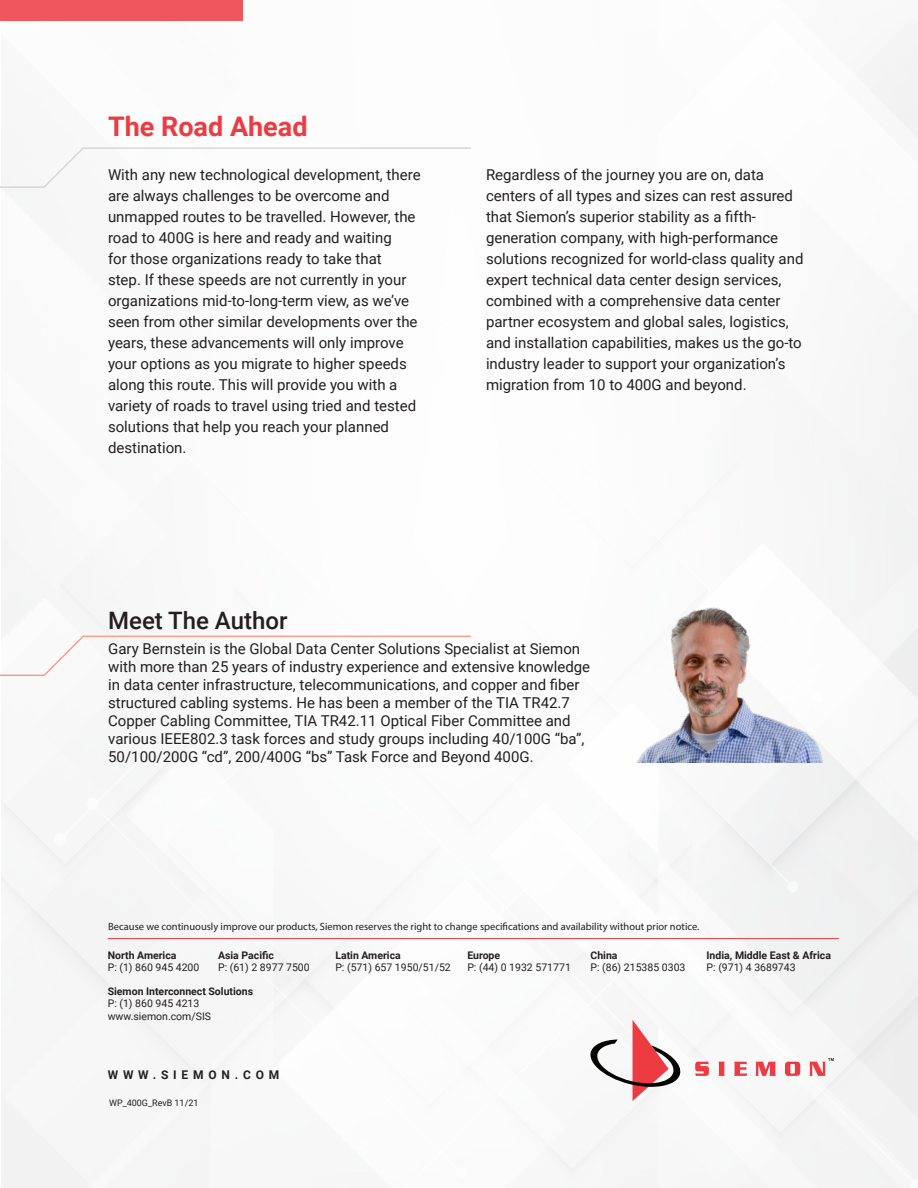
<style>
.page{position:relative;width:918px;height:1188px;background:#fff}
.page>*{position:absolute;margin:0;border:0;box-sizing:border-box;transform-origin:0 0}
.t1{font:700 27px "Roboto";color:#ee3a41}
.t2{font:500 24px "Roboto";color:#231f20}
.t3{font:15px/21px "Roboto";color:#231f20}
.t4{font:700 12px "Roboto";letter-spacing:.4em;color:#231f20}
.t5{font:10.5px/12.6px "Roboto";color:#231f20}
.t6{font:10.5px "Myriad Pro";color:#231f20}
.t7{font:700 10.5px "Roboto";color:#231f20}
.t8{font:9px "Roboto";color:#231f20}
</style>
<div class="page">
<img style="left:1px;top:20px;width:917px;height:1168px">
<svg style="left:590px;top:1020px;width:92px;height:81px"></svg>
<svg style="left:695px;top:1062px;width:14px;height:14px"></svg>
<svg style="left:718px;top:1062px;width:7px;height:14px"></svg>
<svg style="left:734px;top:1062px;width:13px;height:14px"></svg>
<svg style="left:755px;top:1062px;width:21px;height:14px"></svg>
<svg style="left:785px;top:1062px;width:15px;height:14px"></svg>
<svg style="left:809px;top:1058px;width:25px;height:18px"></svg>
<hr style="left:108px;top:938px;width:731px;height:1px;background:#ee3a41">
<div style="left:0;top:0;width:243px;height:20px;background:#ef575d"></div>
<svg style="left:0;top:147px;width:472px;height:42px"></svg>
<svg style="left:0;top:635px;width:472px;height:42px"></svg>
<img style="left:584px;top:589px;width:246px;height:174px">
<p class="t1" style="left:108px;top:108px;width:201px">The Road Ahead</p>
<p class="t3" style="left:108px;top:163px;width:314px">With any new technological development, there are always challenges to be overcome and unmapped routes to be travelled. However, the road to 400G is here and ready and waiting<br>for those organizations ready to take that<br>step. If these speeds are not currently in your organizations mid-to-long-term view, as we’ve seen from other similar developments over the years, these advancements will only improve your options as you migrate to higher speeds along this route. This will provide you with a variety of roads to travel using tried and tested solutions that help you reach your planned destination.</p>
<p class="t3" style="left:486px;top:163px;width:319px">Regardless of the journey you are on, data centers of all types and sizes can rest assured that Siemon’s superior stability as a fifth&shy;generation company, with high-performance solutions recognized for world-class quality and expert technical data center design services, combined with a comprehensive data center partner ecosystem and global sales, logistics, and installation capabilities, makes us the go-to industry leader to support your organization’s migration from 10 to 400G and beyond.</p>
<p class="t2" style="left:108px;top:603px;width:181px">Meet The Author</p>
<p class="t3" style="left:108px;top:639px;width:484px;line-height:18px">Gary Bernstein is the Global Data Center Solutions Specialist at Siemon with more than 25 years of industry experience and extensive knowledge in data center infrastructure, telecommunications, and copper and fiber structured cabling systems. He has been a member of the TIA TR42.7<br>Copper Cabling Committee, TIA TR42.11 Optical Fiber Committee and various IEEE802.3 task forces and study groups including 40/100G “ba”, 50/100/200G “cd”, 200/400G “bs” Task Force and Beyond 400G.</p>
<p class="t6" style="left:108px;top:920px;width:593px">Because we continuously improve our products, Siemon reserves the right to change specifications and availability without prior notice.</p>
<p class="t7" style="left:218px;top:948px;width:57px">Asia Pacific</p>
<p class="t5" style="left:218px;top:961px;width:93px">P: (61) 2 8977 7500</p>
<p class="t7" style="left:108px;top:983px;width:147px">Siemon Interconnect Solutions</p>
<p class="t5" style="left:108px;top:997px;width:105px">P: (1) 860 945 4213 www.siemon.com/SIS</p>
<p class="t7" style="left:108px;top:948px;width:70px">North America</p>
<p class="t5" style="left:108px;top:961px;width:93px">P: (1) 860 945 4200</p>
<p class="t7" style="left:335px;top:948px;width:67px">Latin America</p>
<p class="t5" style="left:335px;top:961px;width:117px">P: (571) 657 1950/51/52</p>
<p class="t7" style="left:467px;top:948px;width:34px">Europe</p>
<p class="t5" style="left:467px;top:961px;width:105px">P: (44) 0 1932 571771</p>
<p class="t7" style="left:590px;top:948px;width:29px">China</p>
<p class="t5" style="left:590px;top:961px;width:97px">P: (86) 215385 0303</p>
<p class="t7" style="left:707px;top:948px;width:126px">India, Middle East &amp; Africa</p>
<p class="t5" style="left:707px;top:961px;width:91px">P: (971) 4 3689743</p>
<p class="t4" style="left:108px;top:1066px;width:173px">WWW.SIEMON.COM</p>
<p class="t8" style="left:109px;top:1096px;width:91px">WP_400G_RevB 11/21</p>
</div>
